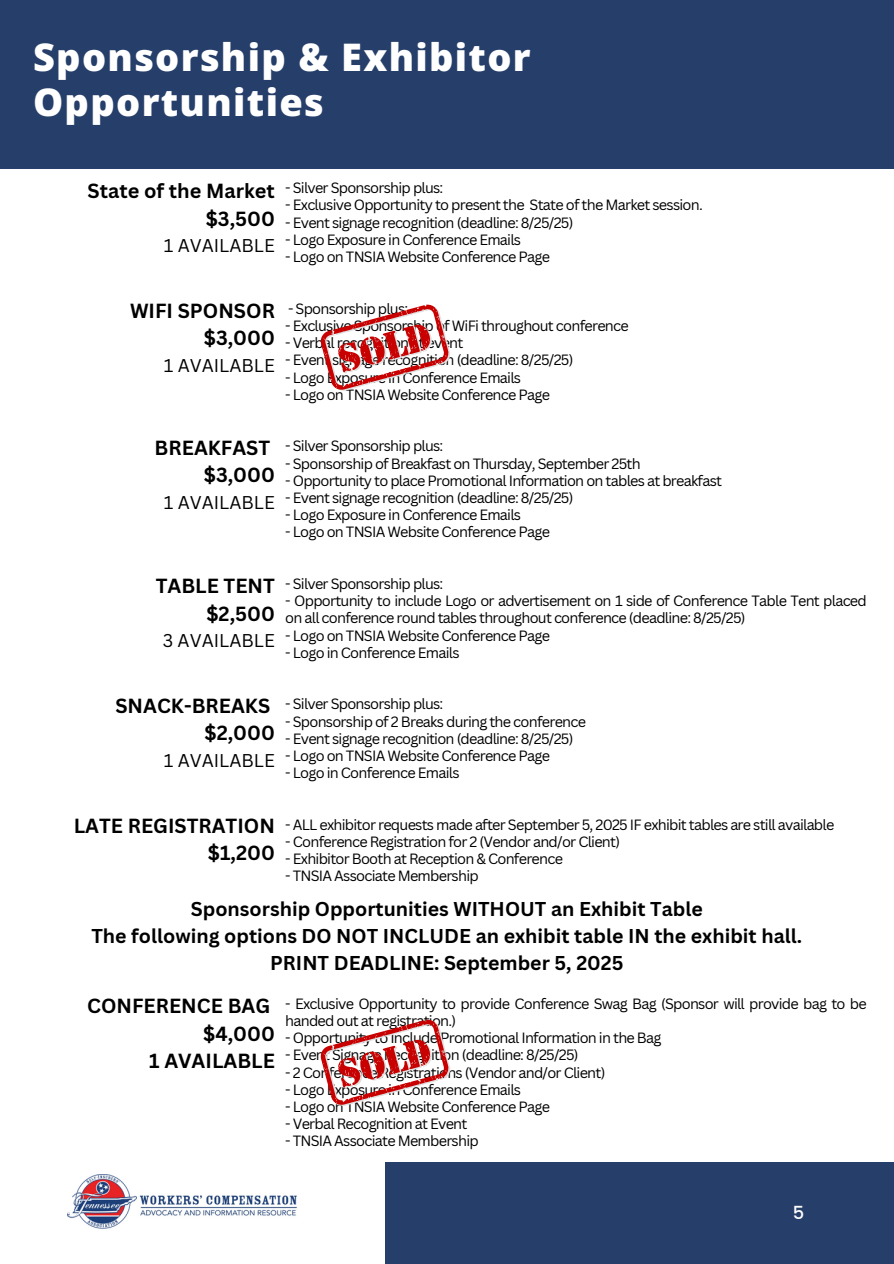
<style>
.page{position:relative;width:894px;height:1264px;background:#fff}
.page>*{position:absolute;margin:0;border:0;box-sizing:border-box;transform-origin:0 0}
.t1{font:800 37.95px/45px "Open Sans";letter-spacing:.035em;color:#fff}
.t2{font:700 19.95px/27.3px "Canva Sans";color:#000;text-align:right}
.t3{font:700 19.5px/27px "Canva Sans";color:#000;text-align:center}
.t4{font:18px "Canva Sans";color:#000}
.t5{font:500 18px "Poppins";color:#fff}
.t6{font:14.55px/17.2px "Canva Sans";letter-spacing:-.05em;color:#000}
</style>
<div class="page">
<div style="left:385px;top:1162px;width:508px;height:101px;background:#263f6a"></div>
<div style="left:0;top:0;width:893px;height:168px;background:#263f6a"></div>
<img style="left:68px;top:1174px;width:229px;height:55px">
<svg style="left:320px;top:1019px;width:130px;height:86px"></svg>
<svg style="left:320px;top:304px;width:130px;height:87px"></svg>
<h1 class="t1" style="left:33px;top:34px;width:499px">Sponsorship &amp; Exhibitor<br>Opportunities</h1>
<p class="t6" style="left:285px;top:179px;width:160px">- Silver Sponsorship plus:</p>
<p class="t6" style="left:285px;top:196px;width:419px">- Exclusive Opportunity to present the State of the Market session.</p>
<p class="t6" style="left:285px;top:213px;width:289px">- Event signage recognition (deadline: 8/25/25)</p>
<p class="t6" style="left:285px;top:231px;width:237px">- Logo Exposure in Conference Emails</p>
<p class="t6" style="left:285px;top:248px;width:266px">- Logo on TNSIA Website Conference Page</p>
<p class="t6" style="left:288px;top:299px;width:122px">- Sponsorship plus:</p>
<p class="t6" style="left:285px;top:316px;width:345px">- Exclusive Sponsorship of WiFi throughout conference</p>
<p class="t6" style="left:285px;top:334px;width:180px">- Verbal recognition at event</p>
<p class="t6" style="left:285px;top:351px;width:289px">- Event signage recognition (deadline: 8/25/25)</p>
<p class="t6" style="left:285px;top:368px;width:237px">- Logo Exposure in Conference Emails</p>
<p class="t6" style="left:285px;top:385px;width:266px">- Logo on TNSIA Website Conference Page</p>
<p class="t6" style="left:285px;top:437px;width:160px">- Silver Sponsorship plus:</p>
<p class="t6" style="left:285px;top:454px;width:357px">- Sponsorship of Breakfast on Thursday, September 25th</p>
<p class="t6" style="left:285px;top:471px;width:438px">- Opportunity to place Promotional Information on tables at breakfast</p>
<p class="t6" style="left:285px;top:488px;width:289px">- Event signage recognition (deadline: 8/25/25)</p>
<p class="t6" style="left:285px;top:506px;width:237px">- Logo Exposure in Conference Emails</p>
<p class="t6" style="left:285px;top:523px;width:266px">- Logo on TNSIA Website Conference Page</p>
<p class="t6" style="left:285px;top:574px;width:160px">- Silver Sponsorship plus:</p>
<p class="t6" style="left:285px;top:592px;width:583px">- Opportunity to include Logo or advertisement on 1 side of Conference Table Tent placed on all conference round tables throughout conference (deadline: 8/25/25)</p>
<p class="t6" style="left:285px;top:626px;width:266px">- Logo on TNSIA Website Conference Page</p>
<p class="t6" style="left:285px;top:643px;width:176px">- Logo in Conference Emails</p>
<p class="t6" style="left:285px;top:695px;width:160px">- Silver Sponsorship plus:</p>
<p class="t6" style="left:285px;top:712px;width:302px">- Sponsorship of 2 Breaks during the conference</p>
<p class="t6" style="left:285px;top:729px;width:289px">- Event signage recognition (deadline: 8/25/25)</p>
<p class="t6" style="left:285px;top:746px;width:266px">- Logo on TNSIA Website Conference Page</p>
<p class="t6" style="left:285px;top:764px;width:176px">- Logo in Conference Emails</p>
<p class="t6" style="left:285px;top:815px;width:550px">- ALL exhibitor requests made after September 5, 2025 IF exhibit tables are still available</p>
<p class="t6" style="left:285px;top:832px;width:336px">- Conference Registration for 2 (Vendor and/or Client)</p>
<p class="t6" style="left:285px;top:849px;width:279px">- Exhibitor Booth at Reception &amp; Conference</p>
<p class="t6" style="left:285px;top:867px;width:195px">- TNSIA Associate Membership</p>
<p class="t2" style="left:88px;top:177px;width:189px">State of the Market $3,500</p>
<p class="t4" style="left:164px;top:233px;width:113px">1 AVAILABLE</p>
<p class="t2" style="left:130px;top:296px;width:146px">WIFI SPONSOR $3,000</p>
<p class="t4" style="left:164px;top:353px;width:113px">1 AVAILABLE</p>
<h5 class="t2" style="left:154px;top:433px;width:122px">BREAKFAST $3,000</h5>
<h5 class="t4" style="left:164px;top:489px;width:113px">1 AVAILABLE</h5>
<h3 class="t2" style="left:156px;top:572px;width:121px">TABLE TENT $2,500</h3>
<h3 class="t4" style="left:163px;top:628px;width:114px">3 AVAILABLE</h3>
<h3 class="t2" style="left:115px;top:691px;width:161px">SNACK-BREAKS $2,000</h3>
<h3 class="t4" style="left:164px;top:747px;width:113px">1 AVAILABLE</h3>
<h3 class="t2" style="left:74px;top:811px;width:203px">LATE REGISTRATION $1,200</h3>
<h3 class="t3" style="left:91px;top:894px;width:712px">Sponsorship Opportunities WITHOUT an Exhibit Table<br>The following options DO NOT INCLUDE an exhibit table IN the exhibit hall.<br>PRINT DEADLINE: September 5, 2025</h3>
<h2 class="t2" style="left:87px;top:992px;width:189px">CONFERENCE BAG $4,000<br>1 AVAILABLE</h2>
<h4 class="t6" style="left:285px;top:994px;width:583px">- Exclusive Opportunity to provide Conference Swag Bag (Sponsor will provide bag to be handed out at registration.)</h4>
<h2 class="t6" style="left:285px;top:1028px;width:377px">- Opportunity to Include Promotional Information in the Bag</h2>
<p class="t6" style="left:285px;top:1046px;width:295px">- Event Signage Recognition (deadline: 8/25/25)</p>
<p class="t6" style="left:285px;top:1063px;width:321px">- 2 Conference Registrations (Vendor and/or Client)</p>
<p class="t6" style="left:285px;top:1080px;width:237px">- Logo Exposure in Conference Emails</p>
<p class="t6" style="left:285px;top:1097px;width:266px">- Logo on TNSIA Website Conference Page</p>
<p class="t6" style="left:285px;top:1114px;width:184px">- Verbal Recognition at Event</p>
<p class="t6" style="left:285px;top:1132px;width:195px">- TNSIA Associate Membership</p>
<p class="t5" style="left:792px;top:1201px;width:13px">5</p>
</div>
